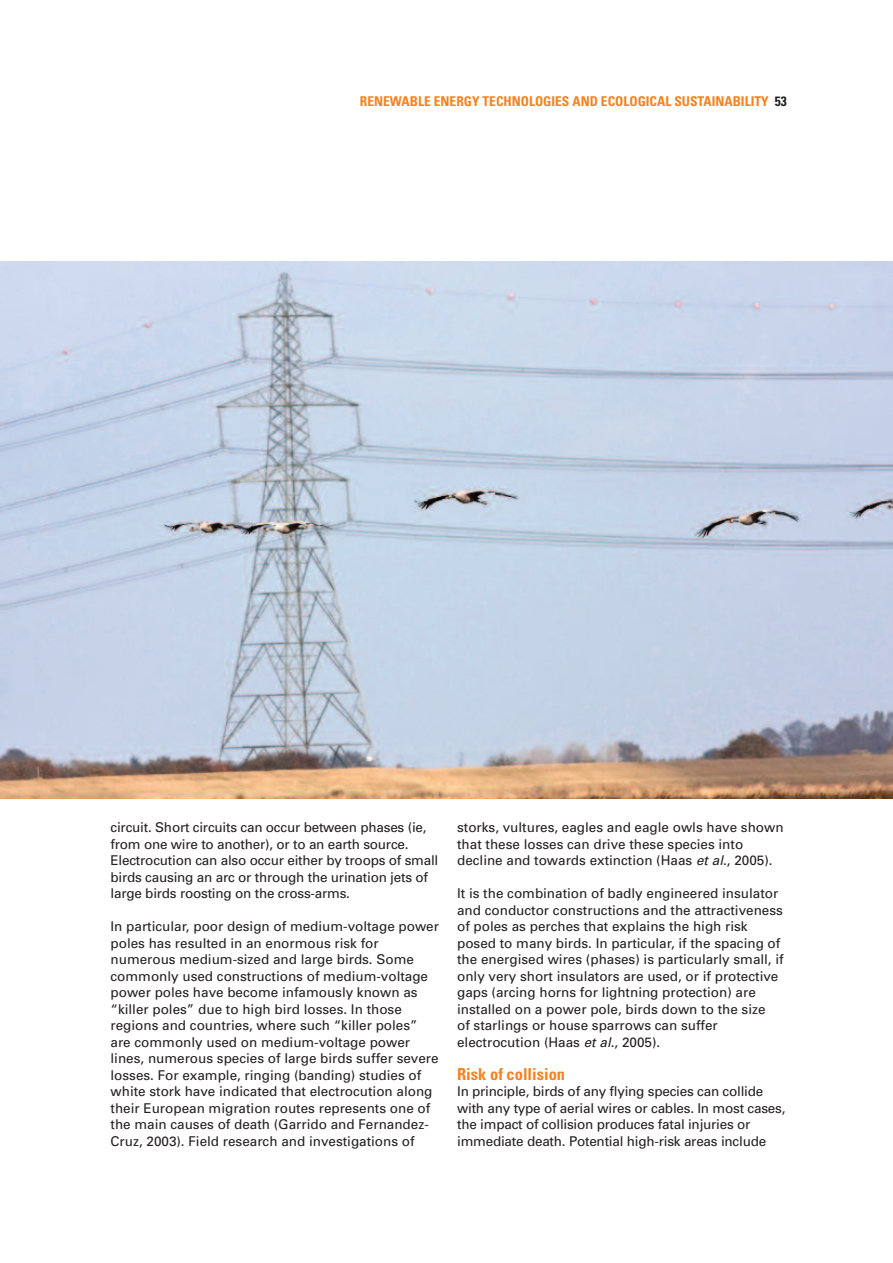
<style>
.page{position:relative;width:893px;height:1263px;background:#fff}
.page>*{position:absolute;margin:0;border:0;box-sizing:border-box;transform-origin:0 0}
.t1{font:700 condensed 16.5px "Univers";color:#f58220}
.t2{font:13.5px/16.5px "Univers";color:#231f20}
.t3{font:700 condensed 13.5px "Univers";color:#f58220}
.s1{color:#231f20}
.s2{font-style:italic}
</style>
<div class="page">
<img style="left:0;top:261px;width:893px;height:538px">
<p class="t3" style="left:360px;top:97px;width:428px">RENEWABLE ENERGY TECHNOLOGIES AND ECOLOGICAL SUSTAINABILITY <span class="s1">53</span></p>
<p class="t2" style="left:111px;top:820px;width:329px">circuit. Short circuits can occur between phases (ie, from one wire to another), or to an earth source.<br>Electrocution can also occur either by troops of small birds causing an arc or through the urination jets of large birds roosting on the cross-arms.</p>
<p class="t2" style="left:111px;top:919px;width:330px">In particular, poor design of medium-voltage power poles has resulted in an enormous risk for numerous medium-sized and large birds. Some commonly used constructions of medium-voltage power poles have become infamously known as “killer poles” due to high bird losses. In those regions and countries, where such “killer poles” are commonly used on medium-voltage power lines, numerous species of large birds suffer severe losses. For example, ringing (banding) studies of white stork have indicated that electrocution along their European migration routes represents one of the main causes of death (Garrido and Fernandez-Cruz, 2003). Field research and investigations of</p>
<p class="t2" style="left:457px;top:820px;width:328px">storks, vultures, eagles and eagle owls have shown that these losses can drive these species into decline and towards extinction (Haas <span class="s2">et al</span>., 2005).</p>
<p class="t2" style="left:457px;top:886px;width:328px">It is the combination of badly engineered insulator and conductor constructions and the attractiveness of poles as perches that explains the high risk posed to many birds. In particular, if the spacing of the energised wires (phases) is particularly small, if only very short insulators are used, or if protective gaps (arcing horns for lightning protection) are installed on a power pole, birds down to the size<br>of starlings or house sparrows can suffer electrocution (Haas <span class="s2">et al</span>., 2005).</p>
<p class="t1" style="left:457px;top:1068px;width:110px">Risk of collision</p>
<p class="t2" style="left:457px;top:1084px;width:330px">In principle, birds of any flying species can collide with any type of aerial wires or cables. In most cases, the impact of collision produces fatal injuries or immediate death. Potential high-risk areas include</p>
</div>
